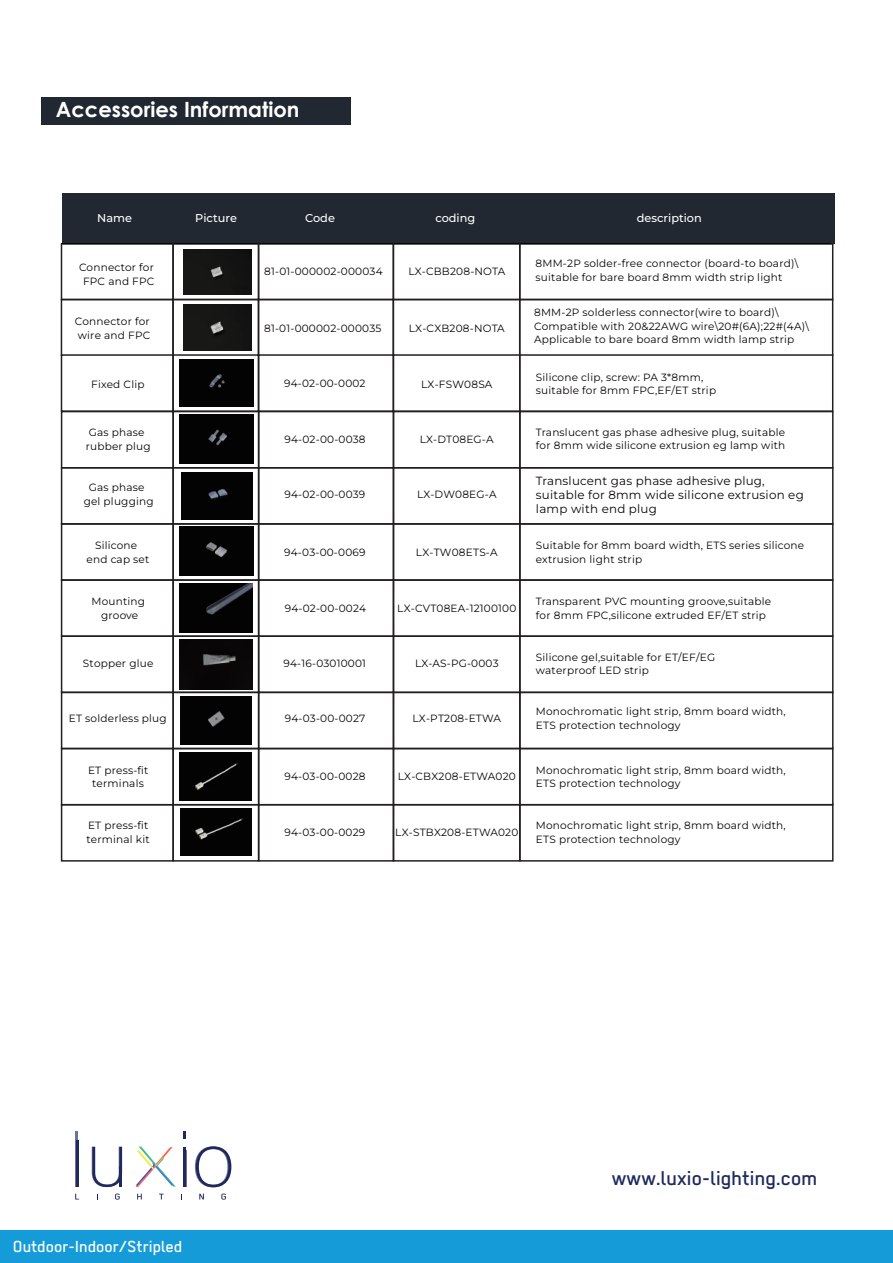
<style>
.page{position:relative;width:893px;height:1263px;background:#fff}
.page>*{position:absolute;margin:0;border:0;box-sizing:border-box;transform-origin:0 0}
.t1{font:500 22.5px "Regular";color:#20295c}
.t2{font:700 21px "Century Gothic";color:#fff}
.t3{font:500 18px "Regular";color:#fff}
.t4{font:11.85px/13.8px "Montserrat";letter-spacing:.02em;color:#070304}
.t5{font:500 11.25px "Montserrat";color:#fff}
.t6{font:10.5px/13.8px "Montserrat";letter-spacing:.02em;color:#070304}
</style>
<div class="page">
<div style="left:41px;top:97px;width:309px;height:28px;background:#212832"></div>
<svg style="left:136px;top:1147px;width:40px;height:40px"></svg>
<hr style="left:183px;top:1147px;width:2px;height:40px;background:#20295c">
<hr style="left:76px;top:1140px;width:3px;height:47px;background:#20295c">
<hr style="left:75px;top:1131px;width:3px;height:56px;background:#20295c">
<svg style="left:92px;top:1147px;width:30px;height:40px"></svg>
<hr style="left:120px;top:1167px;width:2px;height:20px;background:#20295c">
<hr style="left:184px;top:1150px;width:2px;height:37px;background:#20295c">
<svg style="left:183px;top:1131px;width:2px;height:8px"></svg>
<svg style="left:195px;top:1146px;width:36px;height:41px"></svg>
<svg style="left:75px;top:1194px;width:4px;height:5px"></svg>
<svg style="left:115px;top:1193px;width:5px;height:6px"></svg>
<svg style="left:137px;top:1194px;width:5px;height:5px"></svg>
<svg style="left:159px;top:1194px;width:5px;height:5px"></svg>
<svg style="left:199px;top:1194px;width:5px;height:5px"></svg>
<svg style="left:221px;top:1193px;width:5px;height:6px"></svg>
<div style="left:1px;top:1230px;width:892px;height:33px;background:#159cd8"></div>
<div style="left:62px;top:193px;width:772px;height:51px;background:#212832"></div>
<div style="left:179px;top:360px;width:75px;height:47px;background:#030303"></div>
<div style="left:180px;top:415px;width:73px;height:49px;background:#030303"></div>
<img style="left:179px;top:584px;width:74px;height:49px">
<div style="left:181px;top:472px;width:71px;height:47px;background:#030303"></div>
<img style="left:179px;top:639px;width:74px;height:50px">
<div style="left:180px;top:527px;width:73px;height:48px;background:#030303"></div>
<div style="left:180px;top:697px;width:72px;height:47px;background:#030303"></div>
<div style="left:180px;top:753px;width:71px;height:47px;background:#030303"></div>
<div style="left:180px;top:808px;width:72px;height:48px;background:#030303"></div>
<div style="left:172px;top:354px;width:87px;height:58px;border:2px solid #231f20"></div>
<div style="left:61px;top:411px;width:113px;height:57px;border:2px solid #231f20"></div>
<div style="left:172px;top:411px;width:87px;height:57px;border:2px solid #231f20"></div>
<div style="left:258px;top:411px;width:136px;height:57px;border:2px solid #231f20"></div>
<div style="left:393px;top:411px;width:128px;height:57px;border:2px solid #231f20"></div>
<div style="left:519px;top:411px;width:314px;height:57px;border:2px solid #231f20"></div>
<div style="left:61px;top:467px;width:113px;height:58px;border:2px solid #231f20"></div>
<div style="left:172px;top:467px;width:87px;height:58px;border:2px solid #231f20"></div>
<div style="left:258px;top:467px;width:136px;height:58px;border:2px solid #231f20"></div>
<div style="left:393px;top:467px;width:128px;height:58px;border:2px solid #231f20"></div>
<div style="left:519px;top:467px;width:314px;height:58px;border:2px solid #231f20"></div>
<div style="left:61px;top:523px;width:113px;height:58px;border:2px solid #231f20"></div>
<div style="left:172px;top:523px;width:87px;height:58px;border:2px solid #231f20"></div>
<div style="left:258px;top:523px;width:136px;height:58px;border:2px solid #231f20"></div>
<div style="left:393px;top:523px;width:128px;height:58px;border:2px solid #231f20"></div>
<div style="left:519px;top:523px;width:314px;height:58px;border:2px solid #231f20"></div>
<div style="left:61px;top:579px;width:113px;height:58px;border:2px solid #231f20"></div>
<div style="left:172px;top:579px;width:87px;height:58px;border:2px solid #231f20"></div>
<div style="left:258px;top:579px;width:136px;height:58px;border:2px solid #231f20"></div>
<div style="left:393px;top:579px;width:128px;height:58px;border:2px solid #231f20"></div>
<div style="left:519px;top:579px;width:314px;height:58px;border:2px solid #231f20"></div>
<div style="left:61px;top:635px;width:113px;height:58px;border:2px solid #231f20"></div>
<div style="left:172px;top:635px;width:87px;height:58px;border:2px solid #231f20"></div>
<div style="left:258px;top:635px;width:136px;height:58px;border:2px solid #231f20"></div>
<div style="left:393px;top:635px;width:128px;height:58px;border:2px solid #231f20"></div>
<div style="left:519px;top:635px;width:314px;height:58px;border:2px solid #231f20"></div>
<div style="left:61px;top:692px;width:113px;height:57px;border:2px solid #231f20"></div>
<div style="left:172px;top:692px;width:87px;height:57px;border:2px solid #231f20"></div>
<div style="left:258px;top:692px;width:136px;height:57px;border:2px solid #231f20"></div>
<div style="left:393px;top:692px;width:128px;height:57px;border:2px solid #231f20"></div>
<div style="left:519px;top:692px;width:314px;height:57px;border:2px solid #231f20"></div>
<div style="left:61px;top:748px;width:113px;height:57px;border:2px solid #231f20"></div>
<div style="left:172px;top:748px;width:87px;height:57px;border:2px solid #231f20"></div>
<div style="left:258px;top:748px;width:136px;height:57px;border:2px solid #231f20"></div>
<div style="left:393px;top:748px;width:128px;height:57px;border:2px solid #231f20"></div>
<div style="left:519px;top:748px;width:314px;height:57px;border:2px solid #231f20"></div>
<div style="left:61px;top:804px;width:113px;height:58px;border:2px solid #231f20"></div>
<div style="left:172px;top:804px;width:87px;height:58px;border:2px solid #231f20"></div>
<div style="left:258px;top:804px;width:136px;height:58px;border:2px solid #231f20"></div>
<div style="left:393px;top:804px;width:128px;height:58px;border:2px solid #231f20"></div>
<div style="left:519px;top:804px;width:314px;height:58px;border:2px solid #231f20"></div>
<div style="left:61px;top:243px;width:113px;height:57px;border:2px solid #231f20"></div>
<div style="left:172px;top:243px;width:87px;height:57px;border:2px solid #231f20"></div>
<div style="left:258px;top:243px;width:136px;height:57px;border:2px solid #231f20"></div>
<div style="left:393px;top:243px;width:127px;height:57px;border:2px solid #231f20"></div>
<div style="left:519px;top:243px;width:314px;height:57px;border:2px solid #231f20"></div>
<div style="left:61px;top:299px;width:113px;height:57px;border:2px solid #231f20"></div>
<div style="left:172px;top:299px;width:87px;height:57px;border:2px solid #231f20"></div>
<div style="left:258px;top:299px;width:136px;height:57px;border:2px solid #231f20"></div>
<div style="left:393px;top:299px;width:127px;height:57px;border:2px solid #231f20"></div>
<div style="left:519px;top:299px;width:314px;height:57px;border:2px solid #231f20"></div>
<div style="left:183px;top:249px;width:68px;height:45px;background:#161614"></div>
<div style="left:183px;top:304px;width:68px;height:47px;background:#161715"></div>
<h2 class="t2" style="left:56px;top:94px;width:245px">Accessories Information</h2>
<p class="t5" style="left:97px;top:211px;width:36px">Name</p>
<p class="t5" style="left:195px;top:211px;width:43px">Picture</p>
<p class="t5" style="left:305px;top:211px;width:31px">Code</p>
<p class="t5" style="left:435px;top:211px;width:41px">coding</p>
<p class="t5" style="left:637px;top:211px;width:67px">description</p>
<p class="t6" style="left:79px;top:261px;width:77px;text-align:center">Connector for<br>FPC and FPC</p>
<p class="t6" style="left:264px;top:264px;width:120px">81-01-000002-000034</p>
<p class="t6" style="left:408px;top:264px;width:98px">LX-CBB208-NOTA</p>
<p class="t6" style="left:264px;top:321px;width:119px">81-01-000002-000035</p>
<p class="t6" style="left:409px;top:321px;width:97px">LX-CXB208-NOTA</p>
<p class="t6" style="left:75px;top:314px;width:77px">Connector for wire and FPC</p>
<p class="t6" style="left:536px;top:256px;width:264px">8MM-2P solder-free connector (board-to board)\ suitable for bare board 8mm width strip light</p>
<p class="t6" style="left:534px;top:305px;width:276px">8MM-2P solderless connector(wire to board)\<br>Compatible with 20&amp;22AWG wire\20#(6A);22#(4A)\<br>Applicable to bare board 8mm width lamp strip</p>
<p class="t6" style="left:284px;top:377px;width:83px">94-02-00-0002</p>
<p class="t6" style="left:536px;top:370px;width:182px">Silicone clip, screw: PA 3*8mm, suitable for 8mm FPC,EF/ET strip</p>
<p class="t6" style="left:91px;top:377px;width:55px">Fixed Clip</p>
<p class="t6" style="left:421px;top:377px;width:73px">LX-FSW08SA</p>
<p class="t6" style="left:86px;top:425px;width:67px;text-align:center">Gas phase rubber plug</p>
<p class="t6" style="left:84px;top:480px;width:71px;text-align:center">Gas phase gel plugging</p>
<p class="t6" style="left:87px;top:538px;width:64px;text-align:center">Silicone end cap set</p>
<p class="t6" style="left:91px;top:594px;width:55px;text-align:center">Mounting groove</p>
<p class="t6" style="left:83px;top:656px;width:72px">Stopper glue</p>
<p class="t6" style="left:69px;top:711px;width:99px">ET solderless plug</p>
<p class="t6" style="left:88px;top:763px;width:62px;text-align:center">ET press-fit terminals</p>
<p class="t6" style="left:86px;top:818px;width:65px">ET press-fit terminal kit</p>
<p class="t6" style="left:284px;top:432px;width:83px">94-02-00-0038</p>
<p class="t6" style="left:285px;top:487px;width:82px">94-02-00-0039</p>
<p class="t6" style="left:284px;top:545px;width:83px">94-03-00-0069</p>
<p class="t6" style="left:285px;top:601px;width:83px">94-02-00-0024</p>
<p class="t6" style="left:284px;top:656px;width:84px">94-16-03010001</p>
<p class="t6" style="left:420px;top:432px;width:75px">LX-DT08EG-A</p>
<p class="t6" style="left:417px;top:487px;width:81px">LX-DW08EG-A</p>
<p class="t6" style="left:416px;top:545px;width:83px">LX-TW08ETS-A</p>
<p class="t6" style="left:397px;top:601px;width:121px">LX-CVT08EA-12100100</p>
<p class="t6" style="left:415px;top:656px;width:85px">LX-AS-PG-0003</p>
<p class="t6" style="left:536px;top:425px;width:251px">Translucent gas phase adhesive plug, suitable for 8mm wide silicone extrusion eg lamp with</p>
<p class="t4" style="left:536px;top:473px;width:269px">Translucent gas phase adhesive plug, suitable for 8mm wide silicone extrusion eg lamp with end plug</p>
<p class="t6" style="left:536px;top:538px;width:270px">Suitable for 8mm board width, ETS series silicone extrusion light strip</p>
<p class="t6" style="left:536px;top:594px;width:237px">Transparent PVC mounting groove,suitable for 8mm FPC,silicone extruded EF/ET strip</p>
<p class="t6" style="left:536px;top:650px;width:181px">Silicone gel,suitable for ET/EF/EG waterproof LED strip</p>
<p class="t6" style="left:285px;top:711px;width:82px">94-03-00-0027</p>
<p class="t6" style="left:284px;top:769px;width:83px">94-03-00-0028</p>
<p class="t6" style="left:284px;top:825px;width:82px">94-03-00-0029</p>
<p class="t6" style="left:413px;top:711px;width:90px">LX-PT208-ETWA</p>
<p class="t6" style="left:398px;top:769px;width:120px">LX-CBX208-ETWA020</p>
<p class="t6" style="left:395px;top:825px;width:125px">LX-STBX208-ETWA020</p>
<p class="t6" style="left:536px;top:704px;width:251px">Monochromatic light strip, 8mm board width,<br>ETS protection technology</p>
<p class="t6" style="left:536px;top:763px;width:251px">Monochromatic light strip, 8mm board width,<br>ETS protection technology</p>
<p class="t6" style="left:536px;top:818px;width:251px">Monochromatic light strip, 8mm board width,<br>ETS protection technology</p>
<h3 class="t3" style="left:13px;top:1236px;width:171px">Outdoor-Indoor/Stripled</h3>
<h1 class="t1" style="left:612px;top:1165px;width:207px">www.luxio-lighting.com</h1>
</div>
